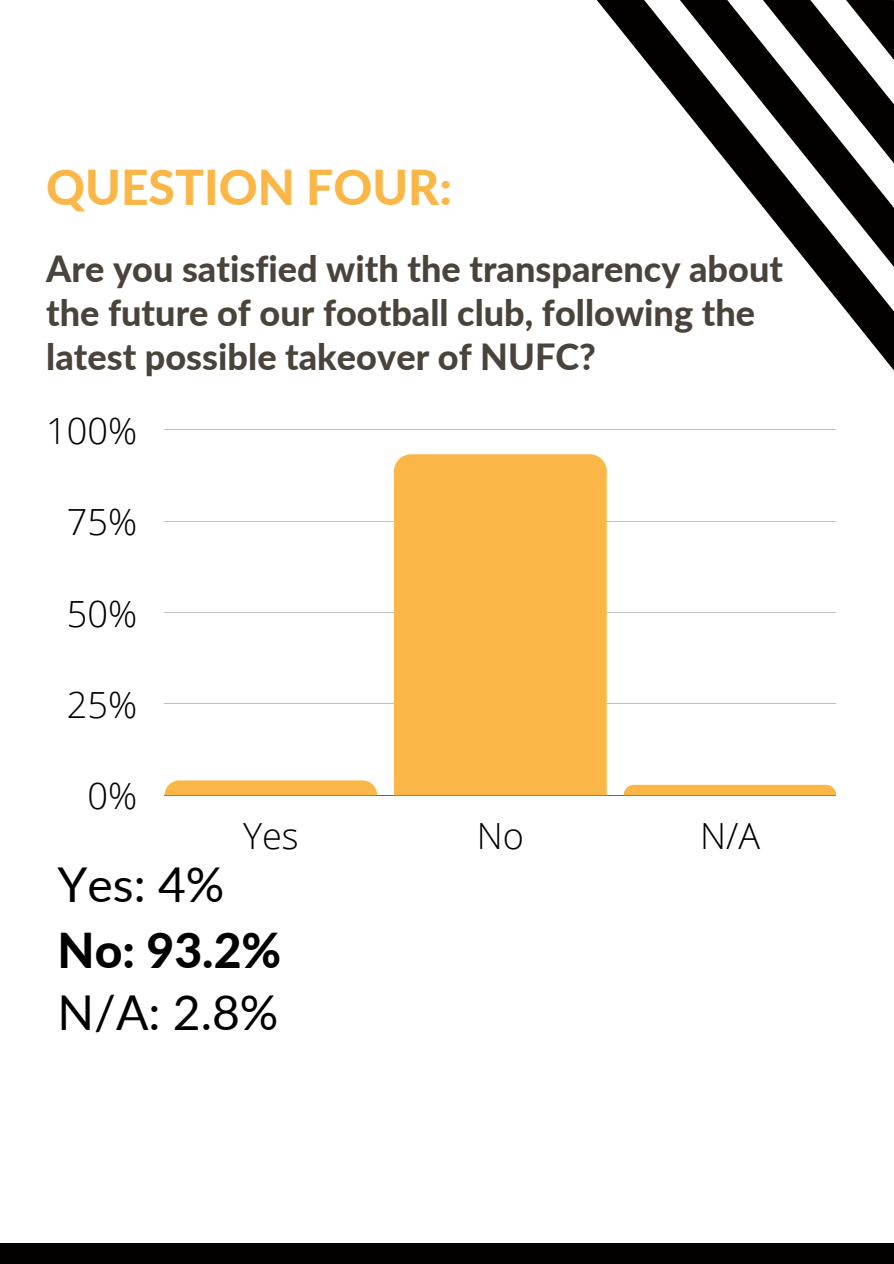
<style>
.page{position:relative;width:894px;height:1264px;background:#fff}
.page>*{position:absolute;margin:0;border:0;box-sizing:border-box;transform-origin:0 0}
.t1{font:48px "Lato";color:#000}
.t2{font:800 48px "Lato";color:#fab747}
.t3{font:800 48px "Lato";color:#000}
.t4{font:800 36px/44px "Lato";color:#49433c}
.t5{font:300 36px "Open Sans";color:#000}
</style>
<div class="page">
<div style="left:0;top:1242px;width:893px;height:21px;background:#030000"></div>
<svg style="left:855px;top:322px;width:38px;height:41px;fill:#030000"></svg>
<svg style="left:823px;top:282px;width:70px;height:40px;fill:#030000"></svg>
<svg style="left:597px;top:0;width:296px;height:282px"></svg>
<hr style="left:164px;top:429px;width:672px;height:1px;background:#000">
<hr style="left:164px;top:521px;width:672px;height:1px;background:#000">
<hr style="left:164px;top:612px;width:672px;height:1px;background:#000">
<hr style="left:164px;top:703px;width:672px;height:1px;background:#000">
<hr style="left:164px;top:795px;width:672px;height:1px;background:#000">
<svg style="left:164px;top:780px;width:213px;height:15px;background:#fabb51"></svg>
<div style="left:394px;top:454px;width:212px;height:341px;background:#fab747"></div>
<svg style="left:623px;top:784px;width:213px;height:11px;background:#fabd58"></svg>
<h1 class="t2" style="left:46px;top:158px;width:407px">QUESTION FOUR:</h1>
<p class="t4" style="left:46px;top:246px;width:738px">Are you satisfied with the transparency about the future of our football club, following the latest possible takeover of NUFC?</p>
<p class="t5" style="left:46px;top:405px;width:92px">100%</p>
<p class="t5" style="left:67px;top:496px;width:72px">75%</p>
<p class="t5" style="left:67px;top:588px;width:72px">50%</p>
<p class="t5" style="left:67px;top:679px;width:72px">25%</p>
<p class="t5" style="left:87px;top:771px;width:51px">0%</p>
<p class="t5" style="left:243px;top:810px;width:57px">Yes</p>
<p class="t5" style="left:477px;top:810px;width:49px">No</p>
<p class="t5" style="left:700px;top:810px;width:61px">N/A</p>
<h1 class="t1" style="left:58px;top:854px;width:168px">Yes: 4%</h1>
<h1 class="t3" style="left:58px;top:920px;width:225px">No: 93.2%</h1>
<h1 class="t1" style="left:58px;top:982px;width:222px">N/A: 2.8%</h1>
</div>
